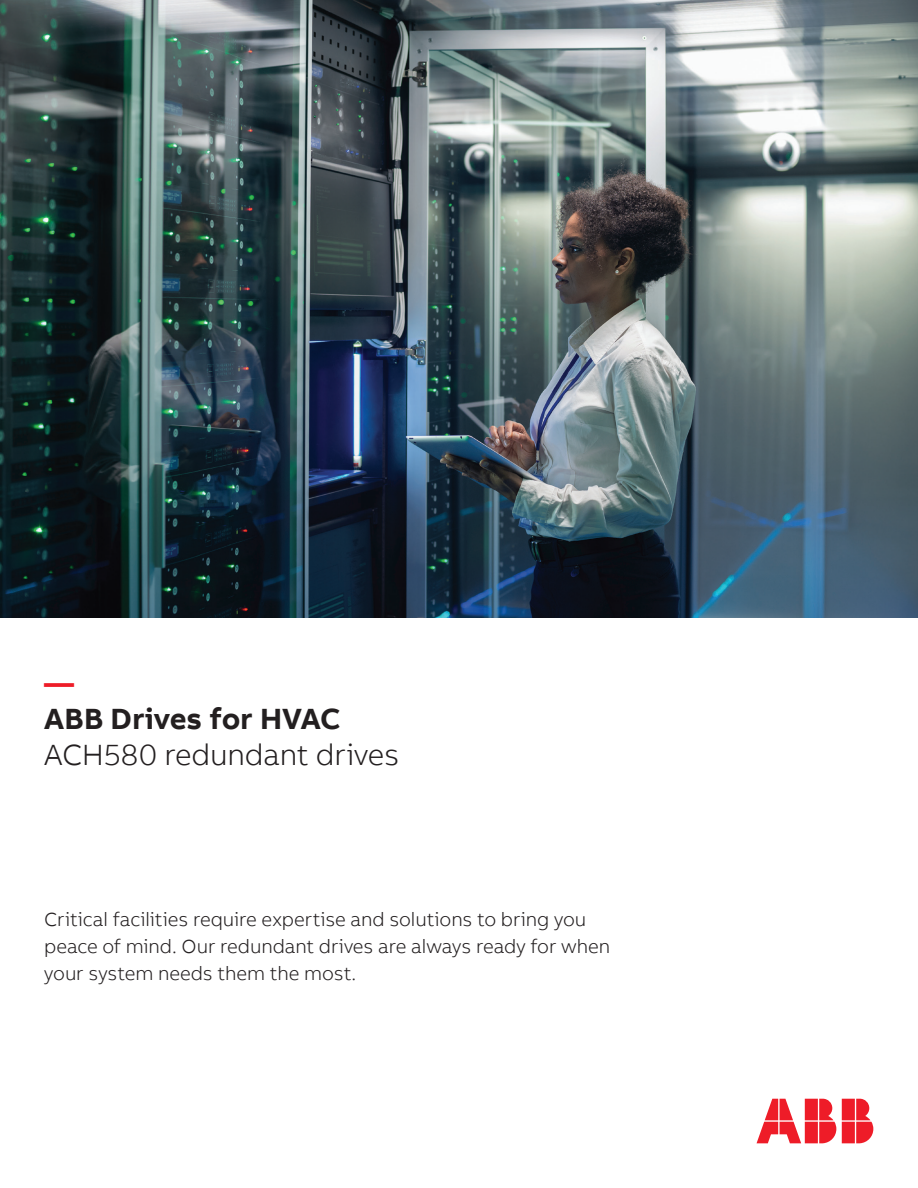
<style>
.page{position:relative;width:918px;height:1188px;background:#fff}
.page>*{position:absolute;margin:0;border:0;box-sizing:border-box;transform-origin:0 0}
.Subheadline_M_20pt_2{font:300 30px "AB Bvoice";letter-spacing:-.01em;color:#231f20}
.Headline_M_20pt_24pt{font:700 30px "AB Bvoice";color:#231f20}
.Headline_M_20pt_24pt-2{font:700 30px "AB Bvoice";color:#ee1c28}
.Lead_13pt_18pt{font:300 19.5px/27px "AB Bvoice";letter-spacing:-.005em;color:#231f20}
</style>
<div class="page">
<svg style="left:757px;top:1099px;width:116px;height:44px"></svg>
<img style="left:0;top:0;width:918px;height:617px">
<p class="Headline_M_20pt_24pt-2" style="left:44px;top:663px;width:31px">—</p>
<p class="Headline_M_20pt_24pt" style="left:44px;top:699px;width:298px">ABB Drives for HVAC</p>
<p class="Subheadline_M_20pt_2" style="left:44px;top:737px;width:357px">ACH580 redundant drives</p>
<p class="Lead_13pt_18pt" style="left:44px;top:905px;width:567px">Critical facilities require expertise and solutions to bring you peace of mind. Our redundant drives are always ready for when your system needs them the most.</p>
</div>
